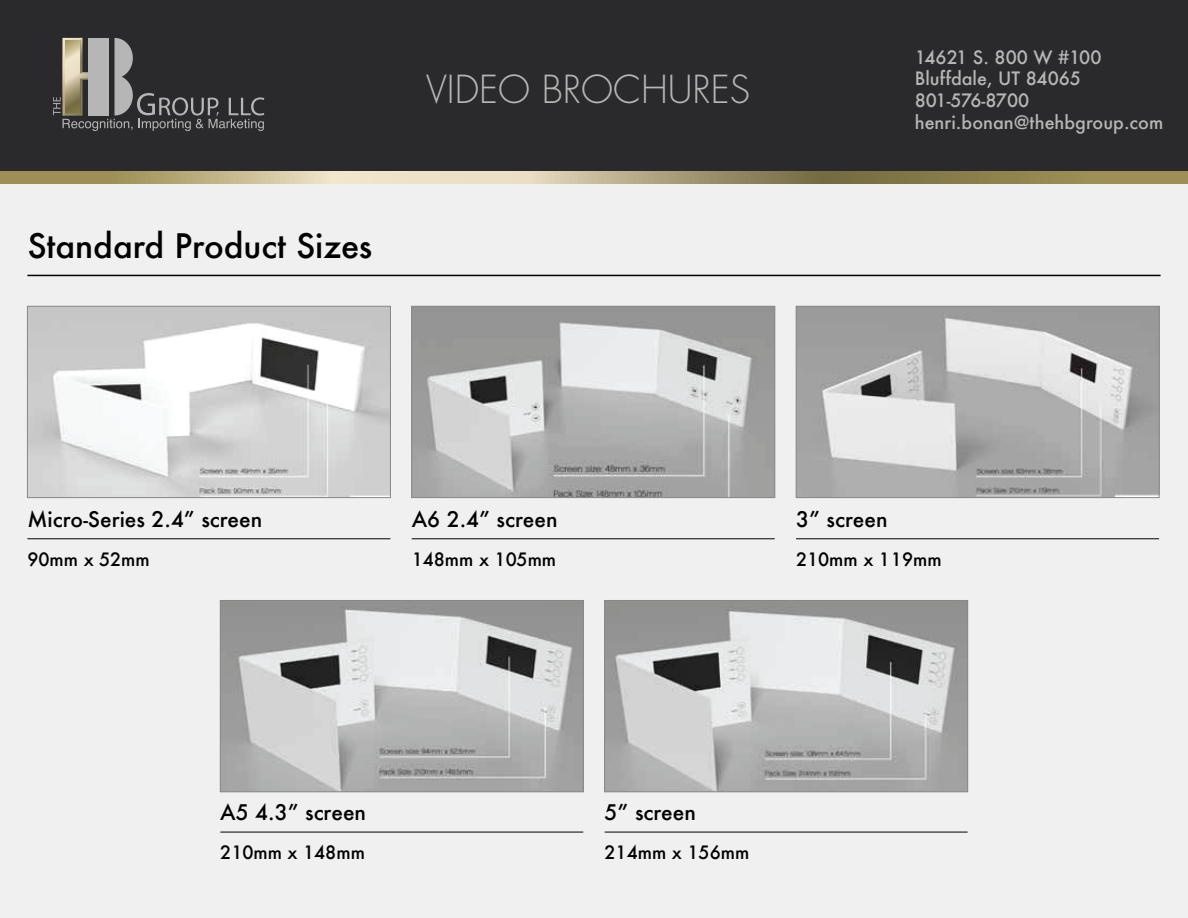
<style>
.page{position:relative;width:1188px;height:918px;background:#f1f0f0}
.page>*{position:absolute;margin:0;border:0;box-sizing:border-box;transform-origin:0 0}
.t1{font:300 37.65px "Futura";color:#b6b6b6}
.t2{font:500 33px "Futura";color:#010101}
.t3{font:500 21px "Futura";color:#010101}
.t4{font:500 18px/21.6px "Futura";color:#b6b6b6}
.t5{font:500 18px "Futura";color:#010101}
</style>
<div class="page">
<svg style="left:0;top:170px;width:1188px;height:13px;background:#a59a73"></svg>
<div style="left:0;top:0;width:1188px;height:170px;background:#2a2a2c"></div>
<svg style="left:53px;top:38px;width:211px;height:93px"></svg>
<img style="left:29px;top:308px;width:360px;height:188px">
<div style="left:27px;top:306px;width:364px;height:192px;border:1px solid #88888a"></div>
<img style="left:413px;top:308px;width:360px;height:188px">
<div style="left:411px;top:306px;width:364px;height:192px;border:1px solid #88888a"></div>
<hr style="left:27px;top:538px;width:363px;height:1px;background:#010101">
<img style="left:798px;top:308px;width:360px;height:188px">
<div style="left:796px;top:306px;width:364px;height:192px;border:1px solid #88888a"></div>
<hr style="left:27px;top:275px;width:1134px;height:1px;background:#010101">
<hr style="left:412px;top:538px;width:363px;height:1px;background:#010101">
<hr style="left:796px;top:538px;width:363px;height:1px;background:#010101">
<img style="left:222px;top:602px;width:360px;height:188px">
<div style="left:220px;top:600px;width:364px;height:192px;border:1px solid #88888a"></div>
<img style="left:606px;top:602px;width:360px;height:188px">
<div style="left:604px;top:600px;width:364px;height:192px;border:1px solid #88888a"></div>
<hr style="left:220px;top:832px;width:363px;height:1px;background:#010101">
<hr style="left:605px;top:832px;width:363px;height:1px;background:#010101">
<h2 class="t2" style="left:27px;top:223px;width:346px">Standard Product Sizes</h2>
<h1 class="t1" style="left:426px;top:66px;width:326px">VIDEO BROCHURES</h1>
<p class="t4" style="left:915px;top:46px;width:250px">14621 S. 800 W #100<br>Bluffdale, UT 84065<br>801-576-8700 henri.bonan@thehbgroup.com</p>
<p class="t3" style="left:27px;top:505px;width:236px">Micro-Series 2.4” screen</p>
<p class="t5" style="left:27px;top:547px;width:124px">90mm x 52mm</p>
<p class="t3" style="left:412px;top:505px;width:147px">A6 2.4” screen</p>
<p class="t5" style="left:412px;top:547px;width:146px">148mm x 105mm</p>
<p class="t3" style="left:796px;top:505px;width:93px">3” screen</p>
<p class="t5" style="left:796px;top:547px;width:147px">210mm x 119mm</p>
<p class="t3" style="left:220px;top:798px;width:147px">A5 4.3” screen</p>
<p class="t5" style="left:220px;top:840px;width:146px">210mm x 148mm</p>
<p class="t3" style="left:605px;top:798px;width:93px">5” screen</p>
<p class="t5" style="left:605px;top:840px;width:146px">214mm x 156mm</p>
</div>
